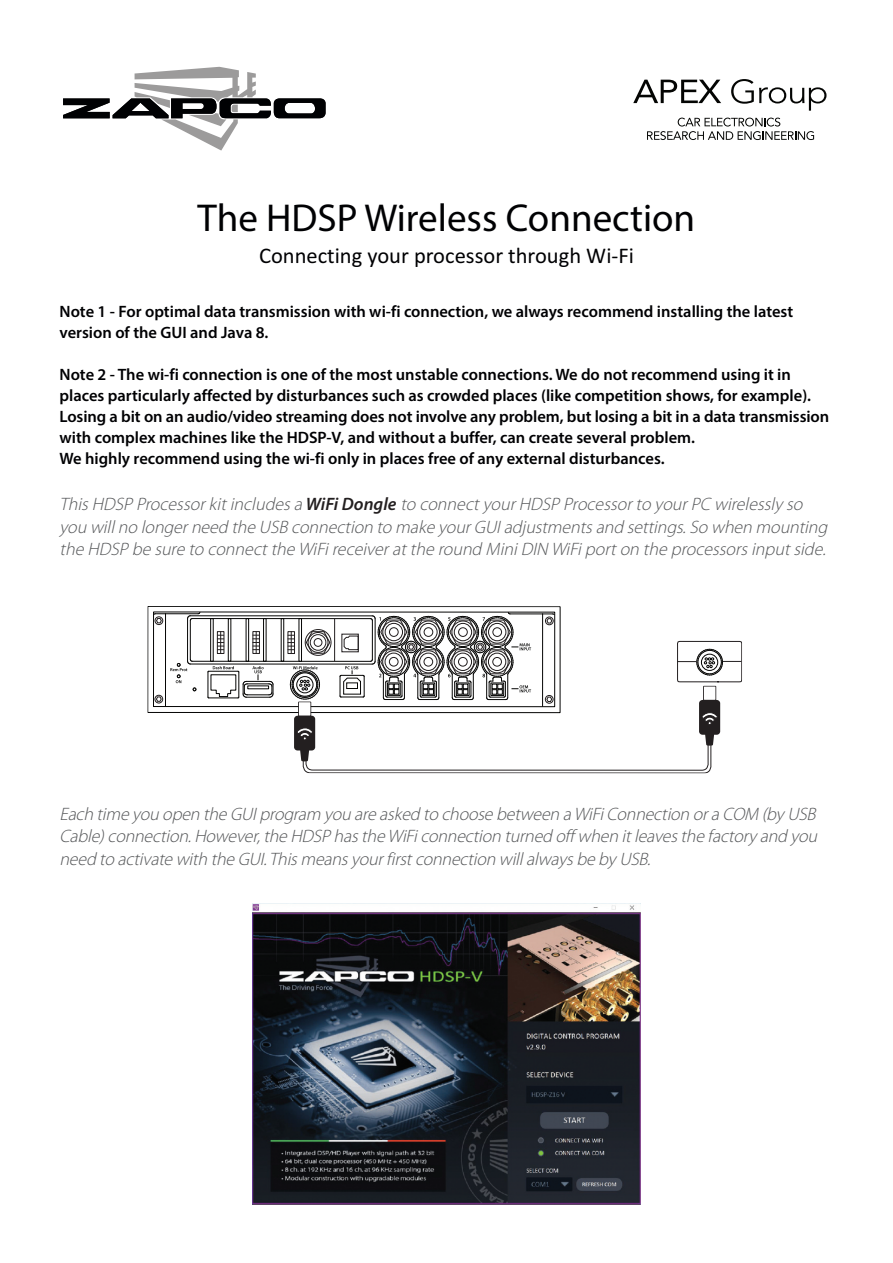
<style>
.page{position:relative;width:893px;height:1263px;background:#fff}
.page>*{position:absolute;margin:0;border:0;box-sizing:border-box;transform-origin:0 0}
.t1{font:39px "Myriad Pro";color:#000103}
.t2{font:22.5px "Calibri";color:#000103}
.t3{font:italic 300 18px/22.8px "Myriad Pro";letter-spacing:-.01em;color:#555759}
.t4{font:600 16.5px/21px "Myriad Pro";color:#000103}
.s1{font-weight:600;color:#231f20}
</style>
<div class="page">
<svg style="left:63px;top:67px;width:263px;height:84px"></svg>
<svg style="left:633px;top:80px;width:88px;height:23px"></svg>
<svg style="left:731px;top:79px;width:95px;height:32px"></svg>
<svg style="left:647px;top:118px;width:167px;height:22px"></svg>
<hr style="left:190px;top:664px;width:182px;height:1px;background:#050504">
<hr style="left:190px;top:615px;width:182px;height:1px;background:#050504">
<hr style="left:187px;top:619px;width:1px;height:42px;background:#050504">
<hr style="left:190px;top:620px;width:1px;height:39px;background:#050504">
<svg style="left:187px;top:614px;width:13px;height:7px"></svg>
<hr style="left:192px;top:618px;width:178px;height:1px;background:#050504">
<hr style="left:192px;top:661px;width:178px;height:1px;background:#050504">
<hr style="left:165px;top:614px;width:1px;height:92px;background:#050504">
<svg style="left:170px;top:659px;width:27px;height:33px"></svg>
<div style="left:147px;top:606px;width:413px;height:107px;border:1px solid #050504"></div>
<svg style="left:208px;top:666px;width:66px;height:32px"></svg>
<svg style="left:154px;top:613px;width:12px;height:11px"></svg>
<div style="left:155px;top:616px;width:8px;height:9px;border:1px solid #221e1f;border-radius:50%"></div>
<svg style="left:157px;top:697px;width:4px;height:4px"></svg>
<div style="left:155px;top:695px;width:8px;height:8px;border:1px solid #221e1f;border-radius:50%"></div>
<div style="left:281px;top:618px;width:3px;height:44px;border:1px solid #050504"></div>
<div style="left:263px;top:618px;width:3px;height:44px;border:1px solid #050504"></div>
<div style="left:246px;top:618px;width:3px;height:44px;border:1px solid #050504"></div>
<div style="left:228px;top:618px;width:3px;height:44px;border:1px solid #050504"></div>
<div style="left:210px;top:618px;width:4px;height:44px;border:1px solid #050504"></div>
<div style="left:252px;top:631px;width:8px;height:23px;border:1px solid #221e1f"></div>
<svg style="left:253px;top:631px;width:6px;height:22px"></svg>
<div style="left:217px;top:631px;width:7px;height:23px;border:1px solid #221e1f"></div>
<svg style="left:217px;top:632px;width:7px;height:21px"></svg>
<svg style="left:288px;top:612px;width:454px;height:161px"></svg>
<img style="left:252px;top:903px;width:388px;height:301px">
<h1 class="t1" style="left:198px;top:204px;width:499px">The HDSP Wireless Connection</h1>
<h2 class="t2" style="left:259px;top:242px;width:376px">Connecting your processor through Wi-Fi</h2>
<p class="t4" style="left:60px;top:302px;width:735px">Note 1 - For optimal data transmission with wi-fi connection, we always recommend installing the latest version of the GUI and Java 8.</p>
<p class="t4" style="left:60px;top:365px;width:771px">Note 2 - The wi-fi connection is one of the most unstable connections. We do not recommend using it in places particularly affected by disturbances such as crowded places (like competition shows, for example).<br>Losing a bit on an audio/video streaming does not involve any problem, but losing a bit in a data transmission with complex machines like the HDSP-V, and without a buffer, can create several problem.<br>We highly recommend using the wi-fi only in places free of any external disturbances.</p>
<p class="t3" style="left:60px;top:494px;width:773px">This HDSP Processor kit includes a <span class="s1">WiFi D o n g le</span> to connect your HDSP Processor to your PC wirelessly so you will no longer need the USB connection to make your GUI adjustments and settings. So when mounting the HDSP be sure to connect the WiFi receiver at the round Mini DIN WiFi port on the processors input side.</p>
<p class="t3" style="left:60px;top:804px;width:762px;text-align:justify">Each time you open the GUI program you are asked to choose between a WiFi Connection or a COM (by USB Cable) connection. However, the HDSP has the WiFi connection turned off when it leaves the factory and you need to activate with the GUI. This means your first connection will always be by USB.</p>
</div>
